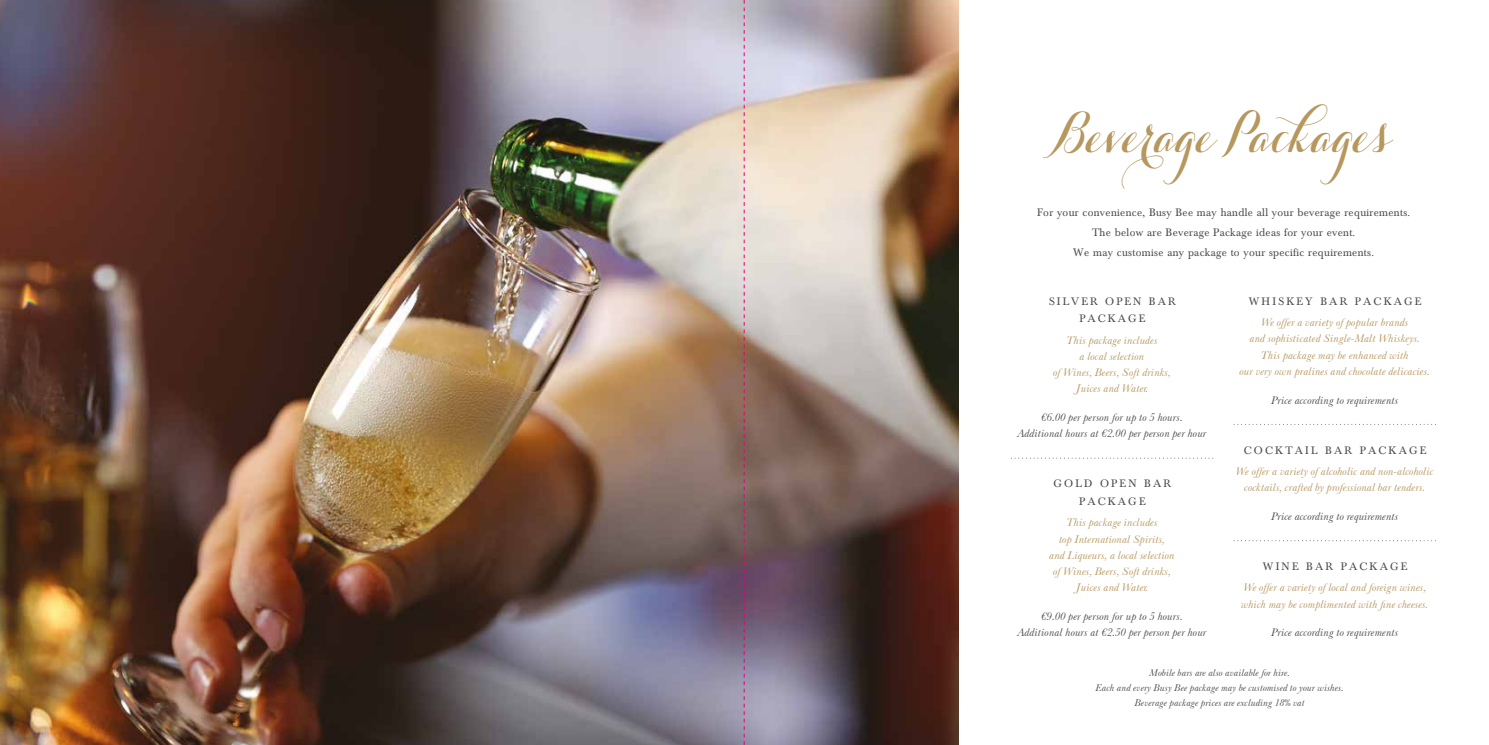
<style>
.page{position:relative;width:1489px;height:745px;background:#fff}
.page>*{position:absolute;margin:0;border:0;box-sizing:border-box;transform-origin:0 0}
.t1{font:italic 900 53.75px "Carolyna Pro";color:#b6975e;scale:.9 1}
.t2{font:italic 11.25px/16.2px "Baskerville No 2 BT";color:#b6975e;text-align:center}
.t3{font:italic 11.25px/16.2px "Baskerville No 2 BT";color:#4a4a49;text-align:center}
.t4{font:11.25px/20px "Baskerville";letter-spacing:.03em;color:#4a4a49;text-align:center}
.t5{font:11.25px/17.5px "Baskerville";letter-spacing:.2em;color:#4a4a49;text-align:center}
.t6{font:11.25px/17.5px "Baskerville";letter-spacing:.19em;color:#4a4a49;text-align:center}
.t7{font:italic 10px/15px "Baskerville No 2 BT";color:#4a4a49;text-align:center}
</style>
<div class="page">
<img style="left:0;top:0;width:743px;height:744px">
<svg style="left:1011px;top:457px;width:202px;height:1px"></svg>
<svg style="left:1233px;top:424px;width:203px;height:1px"></svg>
<svg style="left:1233px;top:540px;width:203px;height:1px"></svg>
<img style="left:744px;top:0;width:214px;height:744px">
<svg style="left:743px;top:0;width:1px;height:744px"></svg>
<h1 class="t1" style="left:1049px;top:102px;width:405px">BeveragePackages</h1>
<p class="t4" style="left:1037px;top:202px;width:374px">For your convenience, Busy Bee may handle all your beverage requirements.<br>The below are Beverage Package ideas for your event.<br>We may customise any package to your specific requirements.</p>
<p class="t5" style="left:1248px;top:292px;width:174px">WHISKEY BAR PACKAGE</p>
<p class="t2" style="left:1239px;top:314px;width:192px">We offer a variety of popular brands<br>and sophisticated Single-Malt Whiskeys.<br>This package may be enhanced with<br>our very own pralines and chocolate delicacies.</p>
<p class="t3" style="left:1271px;top:391px;width:129px">Price according to requirements</p>
<p class="t5" style="left:1243px;top:441px;width:184px">COCKTAIL BAR PACKAGE</p>
<p class="t2" style="left:1236px;top:462px;width:199px">We offer a variety of alcoholic and non-alcoholic cocktails, crafted by professional bar tenders.</p>
<p class="t3" style="left:1271px;top:507px;width:129px">Price according to requirements</p>
<p class="t5" style="left:1262px;top:557px;width:146px">WINE BAR PACKAGE</p>
<p class="t2" style="left:1241px;top:579px;width:189px;text-align:left">We offer a variety of local and foreign wines, which may be complimented with fine cheeses.</p>
<p class="t3" style="left:1271px;top:624px;width:129px">Price according to requirements</p>
<p class="t7" style="left:1095px;top:664px;width:249px">Mobile bars are also available for hire.<br>Each and every Busy Bee package may be customised to your wishes.<br>Beverage package prices are excluding 18% vat</p>
<p class="t6" style="left:1048px;top:292px;width:128px">SILVER OPEN BAR<br>PACKAGE</p>
<p class="t2" style="left:1053px;top:331px;width:119px">This package includes<br>a local selection<br>of Wines, Beers, Soft drinks,<br>Juices and Water.</p>
<p class="t3" style="left:1017px;top:409px;width:191px">€6.00 per person for up to 5 hours.<br>Additional hours at €2.00 per person per hour</p>
<p class="t5" style="left:1053px;top:475px;width:119px">GOLD OPEN BAR<br>PACKAGE</p>
<p class="t2" style="left:1049px;top:514px;width:127px">This package includes<br>top International Spirits,<br>and Liqueurs, a local selection of Wines, Beers, Soft drinks,<br>Juices and Water.</p>
<p class="t3" style="left:1017px;top:607px;width:191px">€9.00 per person for up to 5 hours.<br>Additional hours at €2.50 per person per hour</p>
</div>
